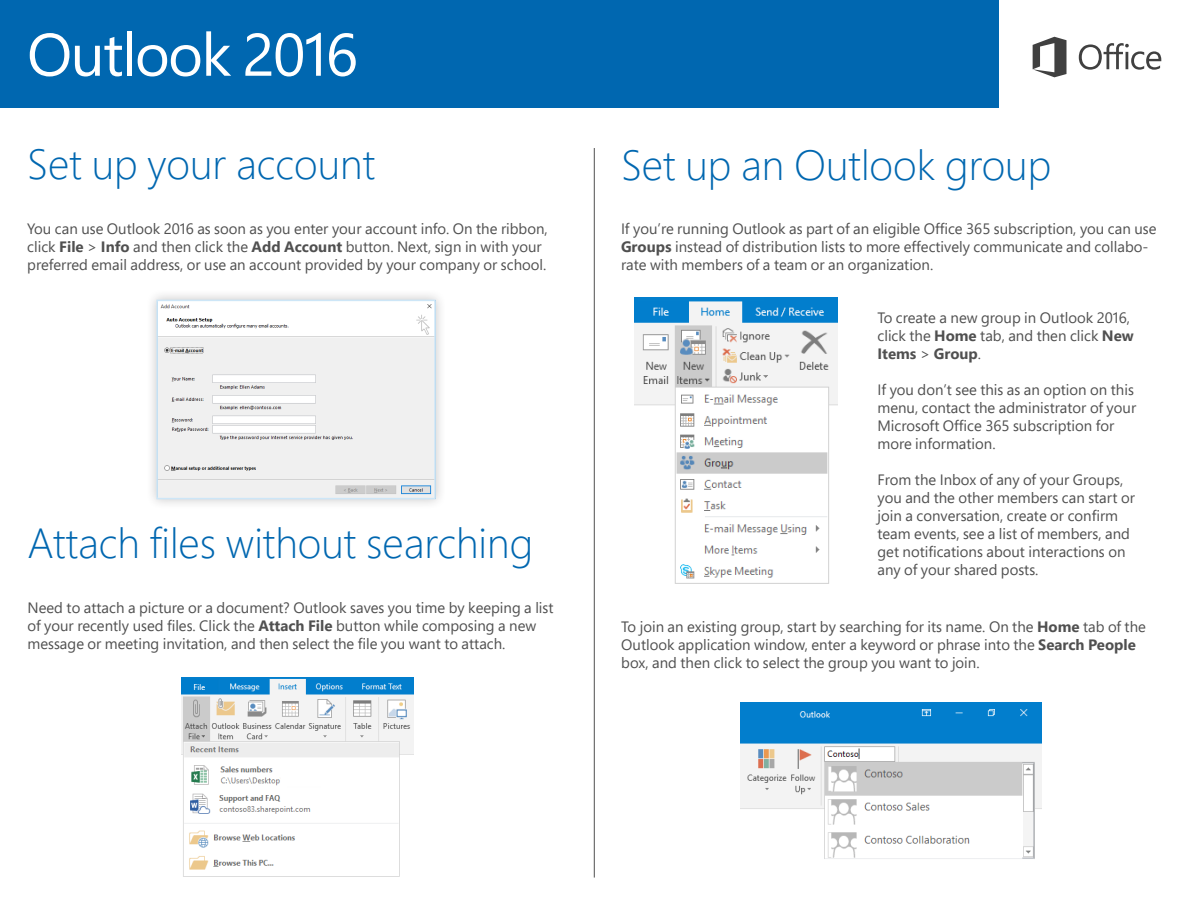
<style>
.page{position:relative;width:1188px;height:918px;background:#fff}
.page>*{position:absolute;margin:0;border:0;box-sizing:border-box;transform-origin:0 0}
.t1{font:60px "Segoe Pro";letter-spacing:-.025em;color:#fff}
.t2{font:300 42px "Segoe Pro";color:#0067b0}
.t3{font:15px/18px "Segoe Pro";color:#505050}
.s1{font-weight:700}
</style>
<div class="page">
<div style="left:0;top:0;width:999px;height:108px;background:#0067b0"></div>
<svg style="left:1079px;top:43px;width:82px;height:27px"></svg>
<svg style="left:1033px;top:37px;width:34px;height:40px"></svg>
<hr style="left:594px;top:148px;width:1px;height:730px;background:#505050">
<div style="left:146px;top:289px;width:300px;height:221px;background:#231f20;opacity:.25"></div>
<img style="left:159px;top:303px;width:274px;height:193px">
<div style="left:156px;top:300px;width:280px;height:199px;border:2px solid #cde6f7"></div>
<img style="left:181px;top:677px;width:232px;height:200px">
<img style="left:740px;top:702px;width:302px;height:157px">
<img style="left:635px;top:298px;width:203px;height:286px">
<h1 class="t1" style="left:27px;top:13px;width:333px">Outlook 2016</h1>
<p class="t2" style="left:27px;top:136px;width:349px">Set up your account</p>
<p class="t3" style="left:27px;top:219px;width:522px">You can use Outlook 2016 as soon as you enter your account info. On the ribbon, click <span class="s1">File</span> &gt; <span class="s1">Info</span> and then click the <span class="s1">Add Account</span> button. Next, sign in with your preferred email address, or use an account provided by your company or school.</p>
<p class="t2" style="left:28px;top:515px;width:507px">Attach files without searching</p>
<p class="t3" style="left:28px;top:598px;width:527px">Need to attach a picture or a document? Outlook saves you time by keeping a list of your recently used files. Click the <span class="s1">Attach File</span> button while composing a new message or meeting invitation, and then select the file you want to attach.</p>
<p class="t2" style="left:621px;top:136px;width:432px">Set up an Outlook group</p>
<p class="t3" style="left:621px;top:220px;width:537px">If you’re running Outlook as part of an eligible Office 365 subscription, you can use<br><span class="s1">Groups</span> instead of distribution lists to more effectively communicate and collabo&shy;rate with members of a team or an organization.</p>
<p class="t3" style="left:878px;top:308px;width:258px">To create a new group in Outlook 2016, click the <span class="s1">Home</span> tab, and then click <span class="s1">New<br>Items</span> &gt; <span class="s1">Group</span>.</p>
<p class="t3" style="left:878px;top:380px;width:260px">If you don’t see this as an option on this menu, contact the administrator of your Microsoft Office 365 subscription for more information.</p>
<p class="t3" style="left:878px;top:470px;width:259px">From the Inbox of any of your Groups, you and the other members can start or join a conversation, create or confirm team events, see a list of members, and get notifications about interactions on any of your shared posts.</p>
<p class="t3" style="left:621px;top:618px;width:526px">To join an existing group, start by searching for its name. On the <span class="s1">Home</span> tab of the<br>Outlook application window, enter a keyword or phrase into the <span class="s1">Search People </span>box, and then click to select the group you want to join.</p>
</div>
